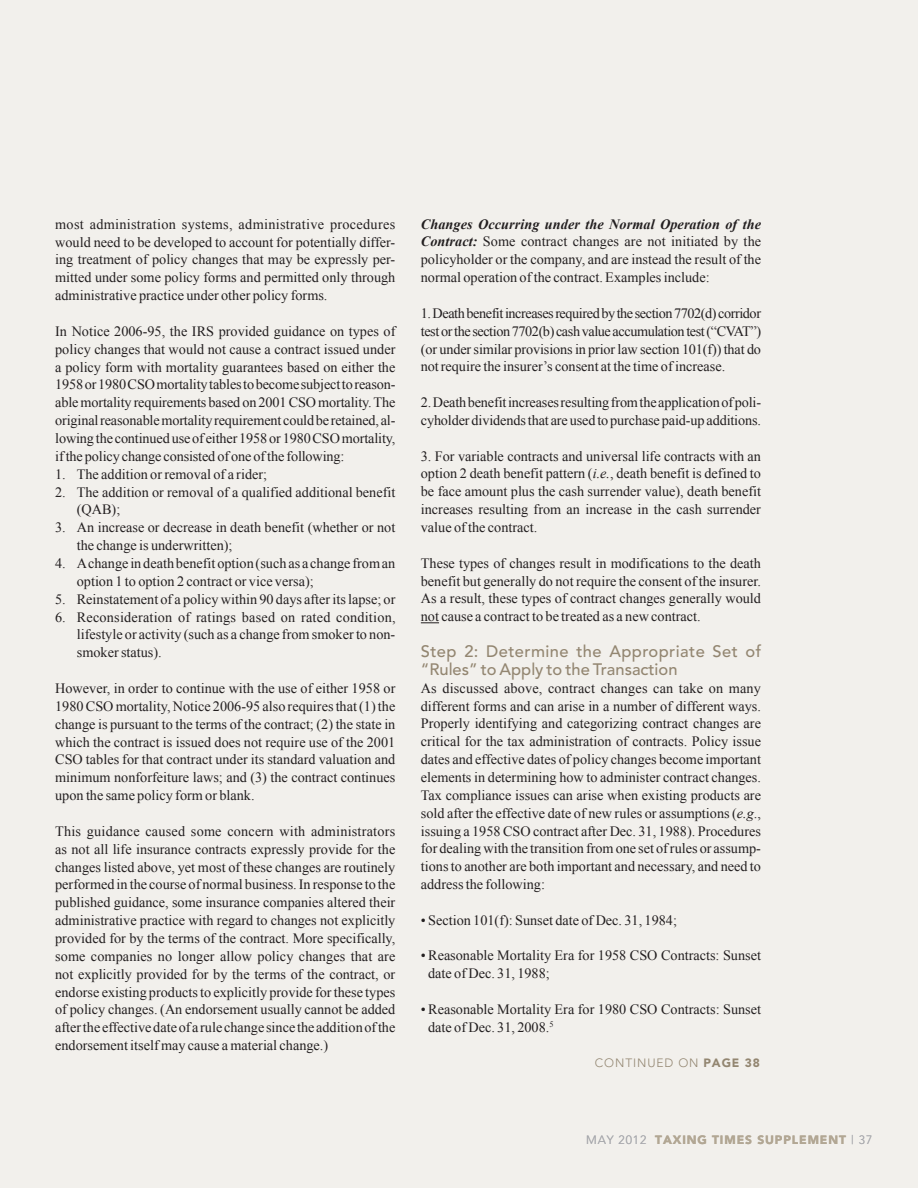
<style>
.page{position:relative;width:918px;height:1188px;background:#f2f0ec}
.page>*{position:absolute;margin:0;border:0;box-sizing:border-box;transform-origin:0 0}
.t1{font:500 16.5px/17.9px "Avenir";letter-spacing:.025em;color:#938671}
.t2{font:14.25px/17.9px "Times New Roman";color:#231f20;text-align:justify}
.t3{font:900 12px "Avenir";letter-spacing:.075em;color:#b2a794}
.t4{font:300 12px "Avenir";letter-spacing:.075em;color:#938671}
.s1{font-weight:700;font-style:italic}
.s2{font-style:italic}
.s3{font-weight:900}
.s4{font-weight:300;color:#a8a9ad}
</style>
<div class="page">
<svg style="left:421px;top:622px;width:18px;height:1px"></svg>
<p class="t2" style="left:55px;top:215px;width:342px">most administration systems, administrative procedures would need to be developed to account for potentially differ&shy;ing treatment of policy changes that may be expressly per&shy;mitted under some policy forms and permitted only through administrative practice under other policy forms.</p>
<p class="t2" style="left:55px;top:322px;width:342px">In Notice 2006-95, the IRS provided guidance on types of policy changes that would not cause a contract issued under a policy form with mortality guarantees based on either the 1958 or 1980 CSO mortality tables to become subject to reason&shy;able mortality requirements based on 2001 CSO mortality. The original reasonable mortality requirement could be retained, al&shy;lowing the continued use of either 1958 or 1980 CSO mortality, if the policy change consisted of one of the following:</p>
<p class="t2" style="left:55px;top:465px;width:213px">1. The addition or removal of a rider;</p>
<p class="t2" style="left:77px;top:483px;width:320px;text-indent:-22px">2. The addition or removal of a qualified additional benefit (QAB);</p>
<p class="t2" style="left:77px;top:518px;width:320px;text-indent:-22px">3. An increase or decrease in death benefit (whether or not the change is underwritten);</p>
<p class="t2" style="left:77px;top:554px;width:320px;text-indent:-22px">4. A change in death benefit option (such as a change from an option 1 to option 2 contract or vice versa);</p>
<p class="t2" style="left:55px;top:590px;width:342px">5. Reinstatement of a policy within 90 days after its lapse; or</p>
<p class="t2" style="left:77px;top:608px;width:320px;text-indent:-22px">6. Reconsideration of ratings based on rated condition, lifestyle or activity (such as a change from smoker to non&shy;smoker status).</p>
<p class="t2" style="left:55px;top:679px;width:342px">However, in order to continue with the use of either 1958 or 1980 CSO mortality, Notice 2006-95 also requires that (1) the change is pursuant to the terms of the contract; (2) the state in which the contract is issued does not require use of the 2001<br>CSO tables for that contract under its standard valuation and minimum nonforfeiture laws; and (3) the contract continues upon the same policy form or blank.</p>
<p class="t2" style="left:55px;top:822px;width:342px">This guidance caused some concern with administrators as not all life insurance contracts expressly provide for the changes listed above, yet most of these changes are routinely performed in the course of normal business. In response to the published guidance, some insurance companies altered their administrative practice with regard to changes not explicitly provided for by the terms of the contract. More specifically, some companies no longer allow policy changes that are not explicitly provided for by the terms of the contract, or endorse existing products to explicitly provide for these types of policy changes. (An endorsement usually cannot be added after the effective date of a rule change since the addition of the endorsement itself may cause a material change.)</p>
<p class="t2" style="left:421px;top:215px;width:342px"><span class="s1">Changes Occurring under the Normal Operation of the Contract:</span> Some contract changes are not initiated by the policyholder or the company, and are instead the result of the normal operation of the contract. Examples include:</p>
<p class="t2" style="left:421px;top:304px;width:342px">1. Death benefit increases required by the section 7702(d) corridor test or the section 7702(b) cash value accumulation test (“CVAT”) (or under similar provisions in prior law section 101(f)) that do not require the insurer’s consent at the time of increase.</p>
<p class="t2" style="left:421px;top:393px;width:342px">2. Death benefit increases resulting from the application of poli&shy;cyholder dividends that are used to purchase paid-up additions.</p>
<p class="t2" style="left:421px;top:447px;width:342px">3. For variable contracts and universal life contracts with an option 2 death benefit pattern (<span class="s2">i.e.</span>, death benefit is defined to be face amount plus the cash surrender value), death benefit increases resulting from an increase in the cash surrender value of the contract.</p>
<p class="t2" style="left:421px;top:554px;width:342px">These types of changes result in modifications to the death benefit but generally do not require the consent of the insurer.<br>As a result, these types of contract changes generally would not cause a contract to be treated as a new contract.</p>
<p class="t1" style="left:421px;top:643px;width:342px">Step 2: Determine the Appropriate Set of “Rules” to Apply to the Transaction</p>
<p class="t2" style="left:421px;top:679px;width:342px">As discussed above, contract changes can take on many different forms and can arise in a number of different ways.<br>Properly identifying and categorizing contract changes are critical for the tax administration of contracts. Policy issue dates and effective dates of policy changes become important elements in determining how to administer contract changes.<br>Tax compliance issues can arise when existing products are sold after the effective date of new rules or assumptions (<span class="s2">e.g</span>., issuing a 1958 CSO contract after Dec. 31, 1988). Procedures for dealing with the transition from one set of rules or assump&shy;tions to another are both important and necessary, and need to address the following:</p>
<p class="t2" style="left:421px;top:911px;width:258px">• Section 101(f): Sunset date of Dec. 31, 1984;</p>
<p class="t2" style="left:428px;top:947px;width:334px;text-indent:-7px">• Reasonable Mortality Era for 1958 CSO Contracts: Sunset date of Dec. 31, 1988;</p>
<p class="t2" style="left:428px;top:1000px;width:334px;text-indent:-7px">• Reasonable Mortality Era for 1980 CSO Contracts: Sunset date of Dec. 31, 2008.<sup>5</sup></p>
<p class="t4" style="left:595px;top:1056px;width:167px">CONTINUED ON <span class="s3">PAGE 38</span></p>
<p class="t3" style="left:586px;top:1132px;width:288px"><span class="s4">may 2012</span> TAXING TIMES SUPPLEMENT <span class="s4">| 37</span></p>
</div>
